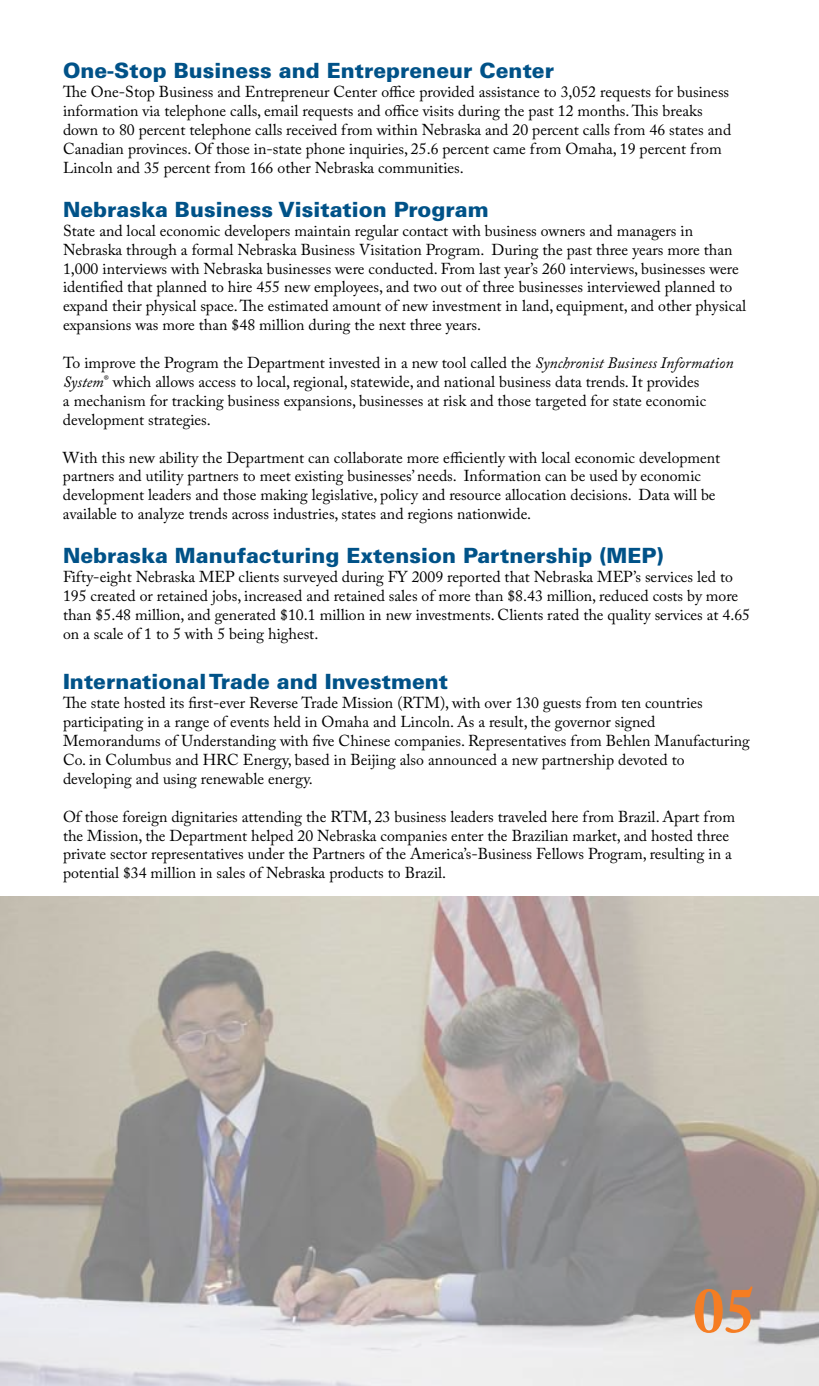
<style>
.page{position:relative;width:819px;height:1386px;background:#fff}
.page>*{position:absolute;margin:0;border:0;box-sizing:border-box;transform-origin:0 0}
.t1{font:700 63px "Adobe Caslon Pro";color:#f57d23}
.t2{font:900 21px "Univers LT Std";color:#005288}
.t3{font:15.75px/18.9px "Adobe Caslon Pro";color:#000}
.s1{font-style:italic}
</style>
<div class="page">
<img style="left:0;top:896px;width:819px;height:490px">
<h2 class="t2" style="left:63px;top:57px;width:493px">One-Stop Business and Entrepreneur Center</h2>
<p class="t3" style="left:63px;top:82px;width:670px">The One-Stop Business and Entrepreneur Center office provided assistance to 3,052 requests for business information via telephone calls, email requests and office visits during the past 12 months. This breaks down to 80 percent telephone calls received from within Nebraska and 20 percent calls from 46 states and Canadian provinces. Of those in-state phone inquiries, 25.6 percent came from Omaha, 19 percent from Lincoln and 35 percent from 166 other Nebraska communities.</p>
<h2 class="t2" style="left:63px;top:196px;width:427px">Nebraska Business Visitation Program</h2>
<p class="t3" style="left:63px;top:221px;width:685px">State and local economic developers maintain regular contact with business owners and managers in Nebraska through a formal Nebraska Business Visitation Program. During the past three years more than 1,000 interviews with Nebraska businesses were conducted. From last year’s 260 interviews, businesses were identified that planned to hire 455 new employees, and two out of three businesses interviewed planned to expand their physical space. The estimated amount of new investment in land, equipment, and other physical expansions was more than $48 million during the next three years.</p>
<p class="t3" style="left:63px;top:353px;width:672px">To improve the Program the Department invested in a new tool called the <span class="s1">Synchronist Business Information System</span><sup>®</sup> which allows access to local, regional, statewide, and national business data trends. It provides<br>a mechanism for tracking business expansions, businesses at risk and those targeted for state economic development strategies.</p>
<p class="t3" style="left:63px;top:448px;width:659px">With this new ability the Department can collaborate more efficiently with local economic development partners and utility partners to meet existing businesses’ needs. Information can be used by economic development leaders and those making legislative, policy and resource allocation decisions. Data will be available to analyze trends across industries, states and regions nationwide.</p>
<h2 class="t2" style="left:63px;top:543px;width:602px">Nebraska Manufacturing Extension Partnership (MEP)</h2>
<p class="t3" style="left:63px;top:567px;width:689px">Fifty-eight Nebraska MEP clients surveyed during FY 2009 reported that Nebraska MEP’s services led to 195 created or retained jobs, increased and retained sales of more than $8.43 million, reduced costs by more than $5.48 million, and generated $10.1 million in new investments. Clients rated the quality services at 4.65 on a scale of 1 to 5 with 5 being highest.</p>
<h2 class="t2" style="left:63px;top:669px;width:387px">International Trade and Investment</h2>
<p class="t3" style="left:63px;top:693px;width:688px">The state hosted its first-ever Reverse Trade Mission (RTM), with over 130 guests from ten countries participating in a range of events held in Omaha and Lincoln. As a result, the governor signed Memorandums of Understanding with five Chinese companies. Representatives from Behlen Manufacturing Co. in Columbus and HRC Energy, based in Beijing also announced a new partnership devoted to developing and using renewable energy.</p>
<p class="t3" style="left:63px;top:807px;width:674px">Of those foreign dignitaries attending the RTM, 23 business leaders traveled here from Brazil. Apart from the Mission, the Department helped 20 Nebraska companies enter the Brazilian market, and hosted three private sector representatives under the Partners of the America’s-Business Fellows Program, resulting in a potential $34 million in sales of Nebraska products to Brazil.</p>
<h1 class="t1" style="left:693px;top:1273px;width:65px">05</h1>
</div>
